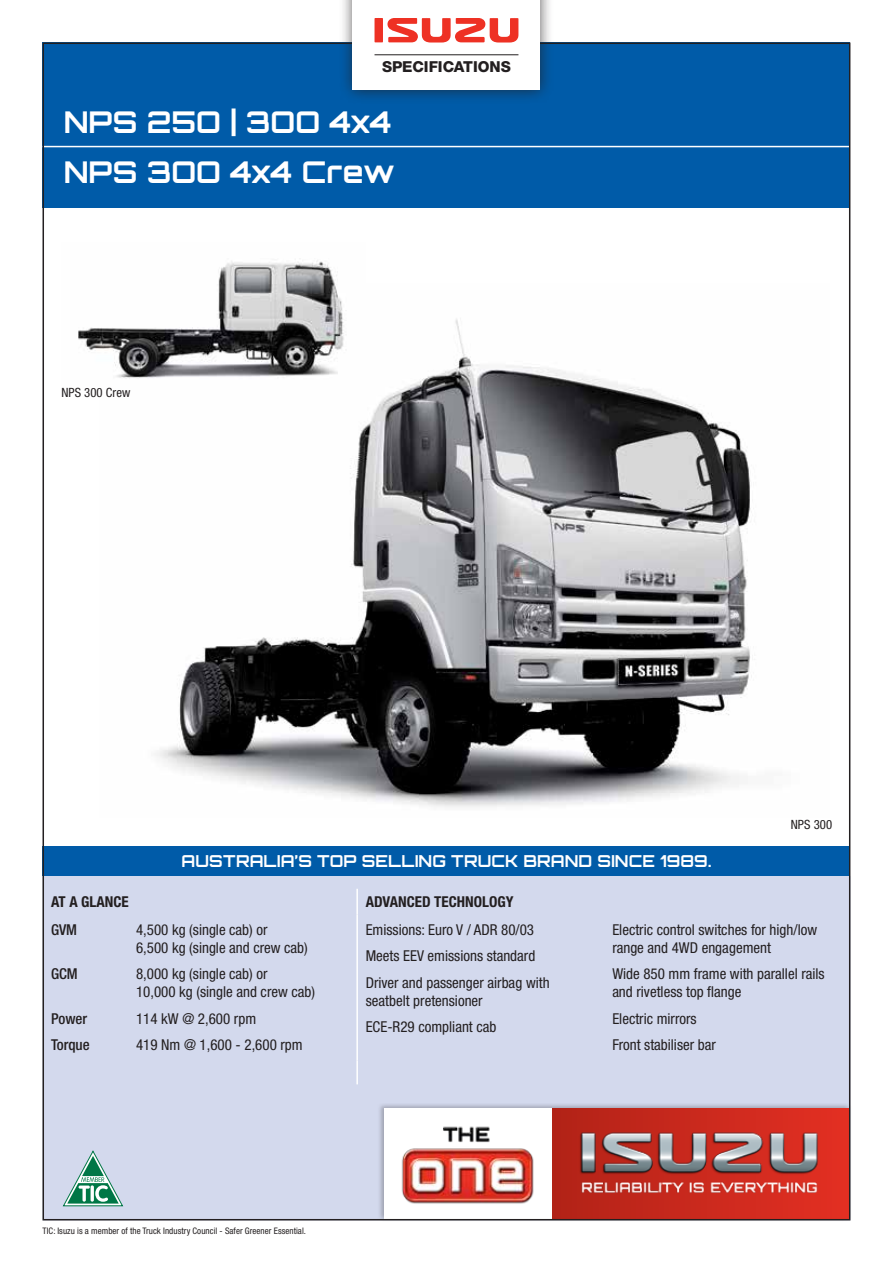
<style>
.page{position:relative;width:893px;height:1263px;background:#fff}
.page>*{position:absolute;margin:0;border:0;box-sizing:border-box;transform-origin:0 0}
.t1{font:700 30px/49.5px "Orbitron";letter-spacing:-.005em;color:#fff}
.t2{font:700 16.5px "Orbitron";letter-spacing:.005em;color:#fff}
.t3{font:800 15.15px "Helvetica Neue";color:#231f20}
.t4{font:condensed 15px/26.5px "Helvetica Neue";color:#231f20}
.t5{font:700 condensed 15px "Helvetica Neue";color:#231f20}
.t6{font:500 condensed 15px/26.5px "Helvetica Neue";color:#231f20}
.t7{font:condensed 12.75px "Helvetica Neue";letter-spacing:.005em;color:#231f20}
.t8{font:condensed 9px "Helvetica Neue";letter-spacing:.005em;color:#231f20}
</style>
<div class="page">
<img style="left:155px;top:319px;width:597px;height:488px">
<img style="left:78px;top:260px;width:287px;height:128px">
<div style="left:43px;top:846px;width:807px;height:30px;background:#005ba8"></div>
<div style="left:46px;top:876px;width:801px;height:341px;background:#d3d9ed"></div>
<hr style="left:356px;top:889px;width:2px;height:25px;background:#fff">
<hr style="left:356px;top:914px;width:2px;height:146px;background:#fff">
<hr style="left:356px;top:1060px;width:2px;height:24px;background:#fff">
<div style="left:43px;top:43px;width:807px;height:165px;background:#005ba8"></div>
<hr style="left:43px;top:146px;width:807px;height:1px;background:#fff">
<svg style="left:62px;top:1150px;width:62px;height:56px;background:#9cc2be"></svg>
<div style="left:377px;top:1102px;width:475px;height:120px;background:#231f20;opacity:.3"></div>
<div style="left:551px;top:1109px;width:298px;height:110px;background:linear-gradient(to right,#b12217,#e32f23)"></div>
<img style="left:575px;top:1127px;width:248px;height:69px">
<div style="left:384px;top:1109px;width:167px;height:110px;background:#fff"></div>
<img style="left:401px;top:1126px;width:133px;height:78px">
<div style="left:339px;top:0;width:215px;height:104px;background:#231f20;opacity:.75"></div>
<div style="left:353px;top:0;width:187px;height:89px;background:#fff"></div>
<svg style="left:374px;top:18px;width:144px;height:25px"></svg>
<hr style="left:374px;top:54px;width:144px;height:1px;background:#231f20">
<p class="t3" style="left:382px;top:57px;width:130px">SPECIFICATIONS</p>
<h1 class="t1" style="left:64px;top:97px;width:332px">NPS 25O | 3OO 4x4<br>NPS 3OO 4x4 Crew</h1>
<p class="t7" style="left:61px;top:385px;width:71px">NPS 300 Crew</p>
<p class="t2" style="left:182px;top:851px;width:531px">AUSTRALIA’S TOP SELLING TRUCK BRAND SINCE 1989.</p>
<p class="t7" style="left:791px;top:817px;width:43px">NPS 300</p>
<p class="t5" style="left:51px;top:893px;width:79px">AT A GLANCE</p>
<p class="t5" style="left:366px;top:893px;width:149px">ADVANCED TECHNOLOGY</p>
<p class="t6" style="left:51px;top:916px;width:28px">GVM</p>
<p class="t6" style="left:51px;top:960px;width:28px">GCM</p>
<p class="t6" style="left:51px;top:1005px;width:40px">Power<br>Torque</p>
<p class="t4" style="left:366px;top:916px;width:185px">Emissions: Euro V / ADR 80/03<br>Meets EEV emissions standard<br>Driver and passenger airbag with</p>
<p class="t4" style="left:366px;top:987px;width:132px">seatbelt pretensioner<br>ECE-R29 compliant cab</p>
<p class="t4" style="left:136px;top:920px;width:173px;line-height:18px">4,500 kg (single cab) or<br>6,500 kg (single and crew cab)</p>
<p class="t4" style="left:136px;top:965px;width:180px;line-height:18px">8,000 kg (single cab) or<br>10,000 kg (single and crew cab)</p>
<p class="t4" style="left:136px;top:1005px;width:168px">114 kW @ 2,600 rpm<br>419 Nm @ 1,600 - 2,600 rpm</p>
<p class="t4" style="left:612px;top:920px;width:206px;line-height:18px">Electric control switches for high/low range and 4WD engagement</p>
<p class="t4" style="left:612px;top:965px;width:214px;line-height:18px">Wide 850 mm frame with parallel rails and rivetless top flange</p>
<p class="t4" style="left:612px;top:1005px;width:105px">Electric mirrors<br>Front stabiliser bar</p>
<p class="t8" style="left:43px;top:1225px;width:265px">TIC: Isuzu is a member of the Truck Industry Council - Safer Greener Essential.</p>
</div>
